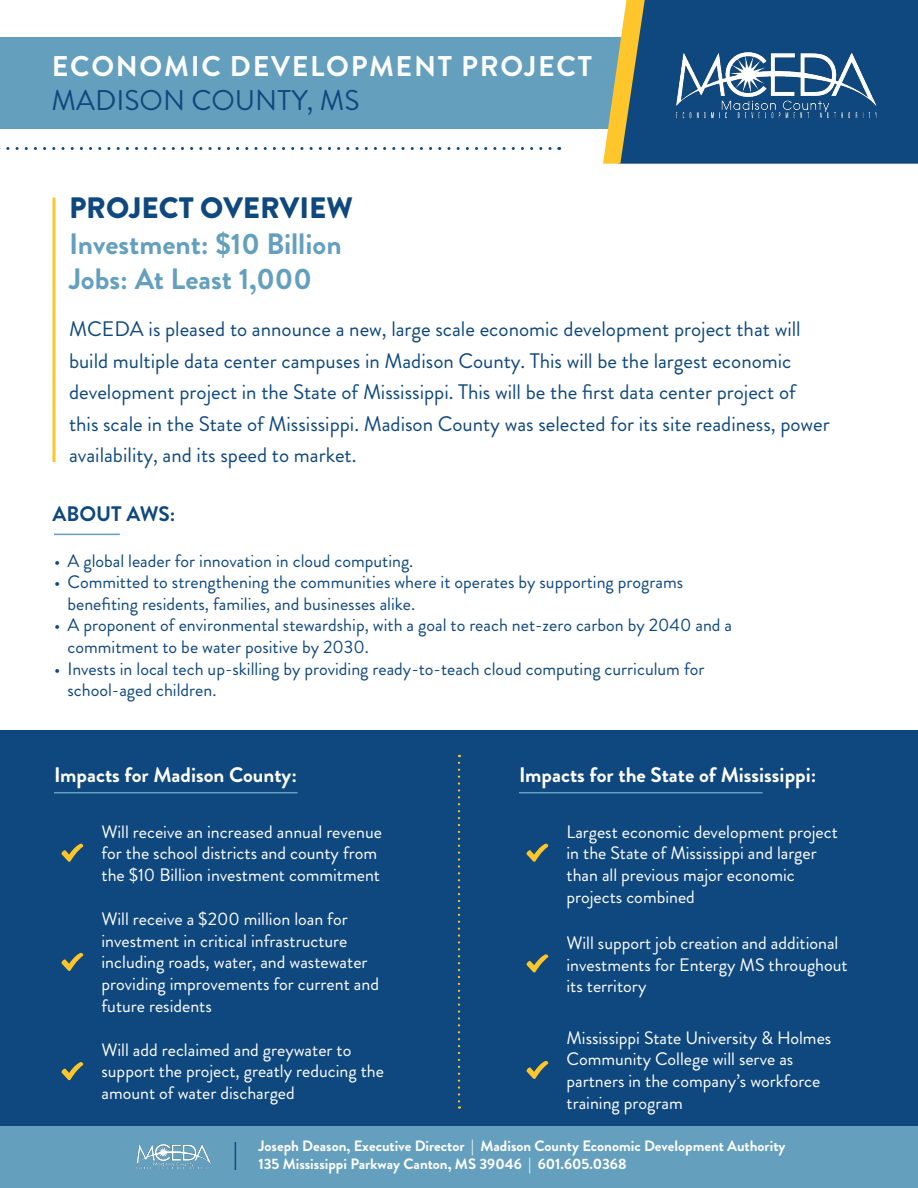
<style>
.page{position:relative;width:918px;height:1188px;background:#fff}
.page>*{position:absolute;margin:0;border:0;box-sizing:border-box;transform-origin:0 0}
.t1{font:700 29.55px "Brandon Grotesque";color:#64a0be}
.t2{font:900 29.55px "Brandon Grotesque";color:#0f487e}
.t3{font:700 28.5px/34.2px "Brandon Grotesque";letter-spacing:.06em;color:#fff}
.t4{font:21px/31.5px "Brandon Grotesque";color:#0f487e}
.t5{font:700 21px "Brandon Grotesque";color:#fff}
.t6{font:700 21px "Brandon Grotesque";color:#0f487e}
.t7{font:18px/21.6px "Brandon Grotesque";color:#fff}
.t8{font:18px/21.6px "Brandon Grotesque";color:#0f487e}
.t9{font:700 15px "Brandon Grotesque";color:#fff}
.s1{font-weight:400;color:#0f487e}
</style>
<div class="page">
<div style="left:0;top:37px;width:644px;height:91px;background:#64a0be"></div>
<div style="left:645px;top:0;width:273px;height:164px;background:#0f487e"></div>
<svg style="left:603px;top:0;width:42px;height:164px"></svg>
<img style="left:664px;top:46px;width:224px;height:76px">
<svg style="left:0;top:147px;width:560px;height:3px"></svg>
<svg style="left:52px;top:198px;width:4px;height:264px"></svg>
<hr style="left:54px;top:534px;width:66px;height:1px;background:#64a0be">
<div style="left:0;top:730px;width:918px;height:458px;background:#0f487e"></div>
<svg style="left:458px;top:763px;width:2px;height:346px"></svg>
<hr style="left:54px;top:792px;width:244px;height:1px;background:#64a0be">
<svg style="left:61px;top:843px;width:23px;height:19px"></svg>
<svg style="left:61px;top:952px;width:23px;height:19px"></svg>
<svg style="left:61px;top:1062px;width:23px;height:18px"></svg>
<hr style="left:519px;top:792px;width:244px;height:1px;background:#64a0be">
<svg style="left:526px;top:843px;width:23px;height:19px"></svg>
<svg style="left:526px;top:954px;width:23px;height:19px"></svg>
<svg style="left:526px;top:1060px;width:23px;height:19px"></svg>
<div style="left:0;top:1126px;width:918px;height:62px;background:#64a0be"></div>
<img style="left:136px;top:1144px;width:76px;height:25px">
<svg style="left:235px;top:1142px;width:1px;height:28px"></svg>
<p class="t3" style="left:52px;top:49px;width:542px">ECONOMIC DEVELOPMENT PROJECT<br><span class="s1">MADISON COUNTY, MS</span></p>
<p class="t2" style="left:69px;top:187px;width:286px">PROJECT OVERVIEW</p>
<p class="t1" style="left:69px;top:223px;width:274px">Investment: $10 Billion</p>
<p class="t1" style="left:69px;top:258px;width:244px">Jobs: At Least 1,000</p>
<p class="t4" style="left:69px;top:313px;width:762px">MCEDA is pleased to announce a new, large scale economic development project that will build multiple data center campuses in Madison County. This will be the largest economic development project in the State of Mississippi. This will be the first data center project of this scale in the State of Mississippi. Madison County was selected for its site readiness, power availability, and its speed to market.</p>
<p class="t6" style="left:52px;top:499px;width:125px">ABOUT AWS:</p>
<p class="t8" style="left:54px;top:550px;width:361px">• A global leader for innovation in cloud computing.</p>
<p class="t8" style="left:68px;top:572px;width:617px;text-indent:-14px">• Committed to strengthening the communities where it operates by supporting programs benefiting residents, families, and businesses alike.</p>
<p class="t8" style="left:68px;top:615px;width:666px;text-indent:-14px">• A proponent of environmental stewardship, with a goal to reach net-zero carbon by 2040 and a commitment to be water positive by 2030.</p>
<p class="t8" style="left:68px;top:658px;width:638px;text-indent:-14px">• Invests in local tech up-skilling by providing ready-to-teach cloud computing curriculum for school-aged children.</p>
<p class="t5" style="left:54px;top:760px;width:244px">Impacts for Madison County:</p>
<p class="t7" style="left:102px;top:821px;width:282px">Will receive an increased annual revenue for the school districts and county from the $10 Billion investment commitment</p>
<p class="t7" style="left:102px;top:908px;width:279px">Will receive a $200 million loan for investment in critical infrastructure including roads, water, and wastewater providing improvements for current and future residents</p>
<p class="t7" style="left:102px;top:1039px;width:284px">Will add reclaimed and greywater to support the project, greatly reducing the amount of water discharged</p>
<p class="t5" style="left:519px;top:760px;width:299px">Impacts for the State of Mississippi:</p>
<p class="t7" style="left:567px;top:821px;width:273px">Largest economic development project in the State of Mississippi and larger than all previous major economic projects combined</p>
<p class="t7" style="left:567px;top:932px;width:283px">Will support job creation and additional investments for Entergy MS throughout its territory</p>
<p class="t7" style="left:567px;top:1027px;width:266px">Mississippi State University &amp; Holmes<br>Community College will serve as partners in the company’s workforce training program</p>
<p class="t9" style="left:258px;top:1135px;width:529px">Joseph Deason, Executive Director | Madison County Economic Development Authority</p>
<p class="t9" style="left:258px;top:1153px;width:370px">135 Mississippi Parkway Canton, MS 39046 | 601.605.0368</p>
</div>
